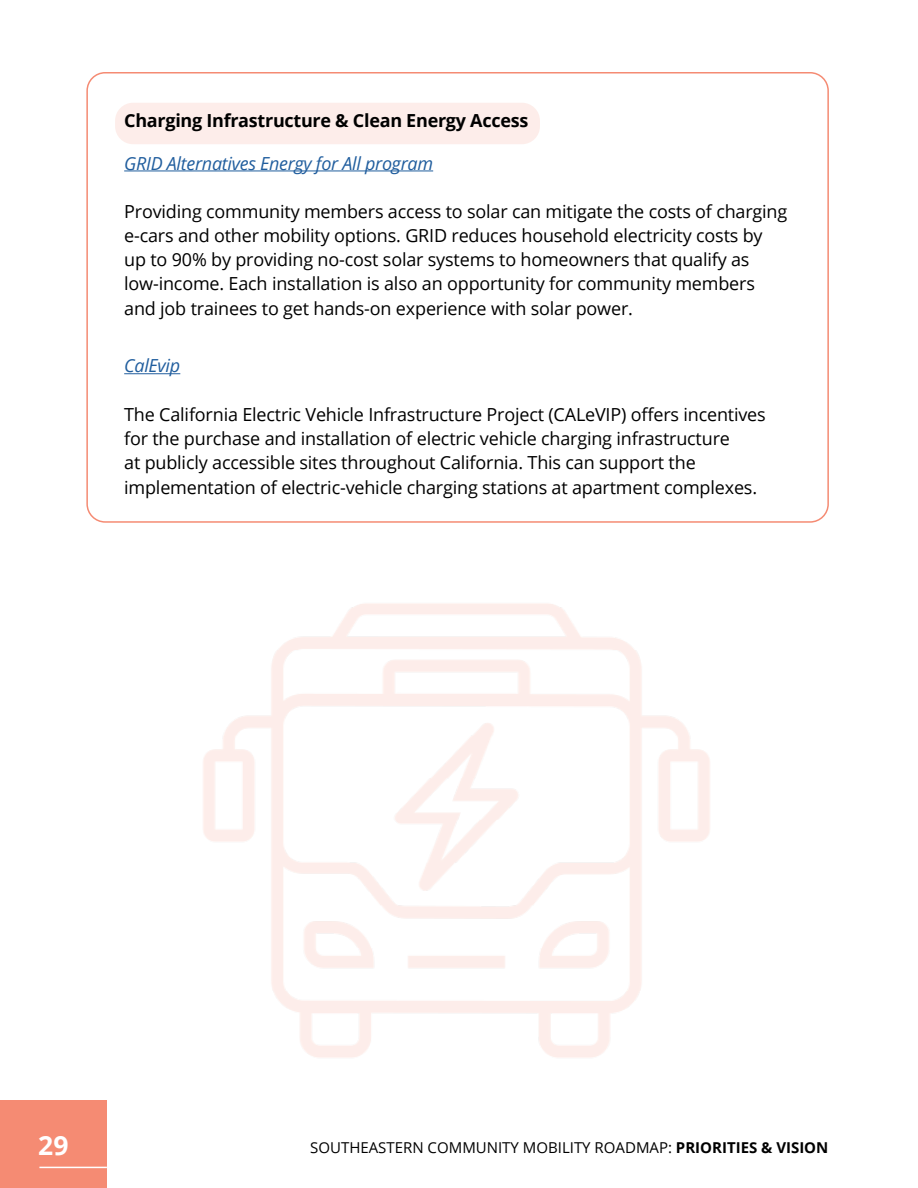
<style>
.page{position:relative;width:918px;height:1188px;background:#fff}
.page>*{position:absolute;margin:0;border:0;box-sizing:border-box;transform-origin:0 0}
.t1{font:700 26.4px "Open Sans";color:#fff}
.t2{font:18px/24.2px "Open Sans";letter-spacing:-.01em;color:#000}
.t3{font:italic 18px "Open Sans";letter-spacing:-.015em;color:#215e9e}
.t4{font:700 18px "Open Sans";letter-spacing:-.015em;color:#000}
.t5{font:15px "Open Sans";color:#000}
.s1{font-weight:700}
</style>
<div class="page">
<div style="left:86px;top:72px;width:743px;height:451px;border:2px solid #f58b73;border-radius:18px"></div>
<div style="left:115px;top:103px;width:425px;height:41px;background:#fdedea;border-radius:18px"></div>
<hr style="left:124px;top:170px;width:309px;height:1px;background:#215e9e">
<hr style="left:124px;top:373px;width:56px;height:1px;background:#215e9e">
<div style="left:0;top:1100px;width:107px;height:88px;background:#f58b73"></div>
<hr style="left:39px;top:1167px;width:68px;height:1px;background:#fff">
<p class="t4" style="left:124px;top:108px;width:406px">Charging Infrastructure &amp; Clean Energy Access</p>
<p class="t3" style="left:124px;top:151px;width:310px">GRID Alternatives Energy for All program</p>
<p class="t2" style="left:124px;top:199px;width:665px">Providing community members access to solar can mitigate the costs of charging e-cars and other mobility options. GRID reduces household electricity costs by up to 90% by providing no-cost solar systems to homeowners that qualify as low-income. Each installation is also an opportunity for community members and job trainees to get hands-on experience with solar power.</p>
<p class="t3" style="left:124px;top:354px;width:58px">CalEvip</p>
<p class="t2" style="left:124px;top:402px;width:643px">The California Electric Vehicle Infrastructure Project (CALeVIP) offers incentives for the purchase and installation of electric vehicle charging infrastructure<br>at publicly accessible sites throughout California. This can support the implementation of electric-vehicle charging stations at apartment complexes.</p>
<h1 class="t1" style="left:38px;top:1127px;width:32px">29</h1>
<p class="t5" style="left:310px;top:1138px;width:520px">SOUTHEASTERN COMMUNITY MOBILITY ROADMAP: <span class="s1">PRIORITIES &amp; VISION</span></p>
</div>
